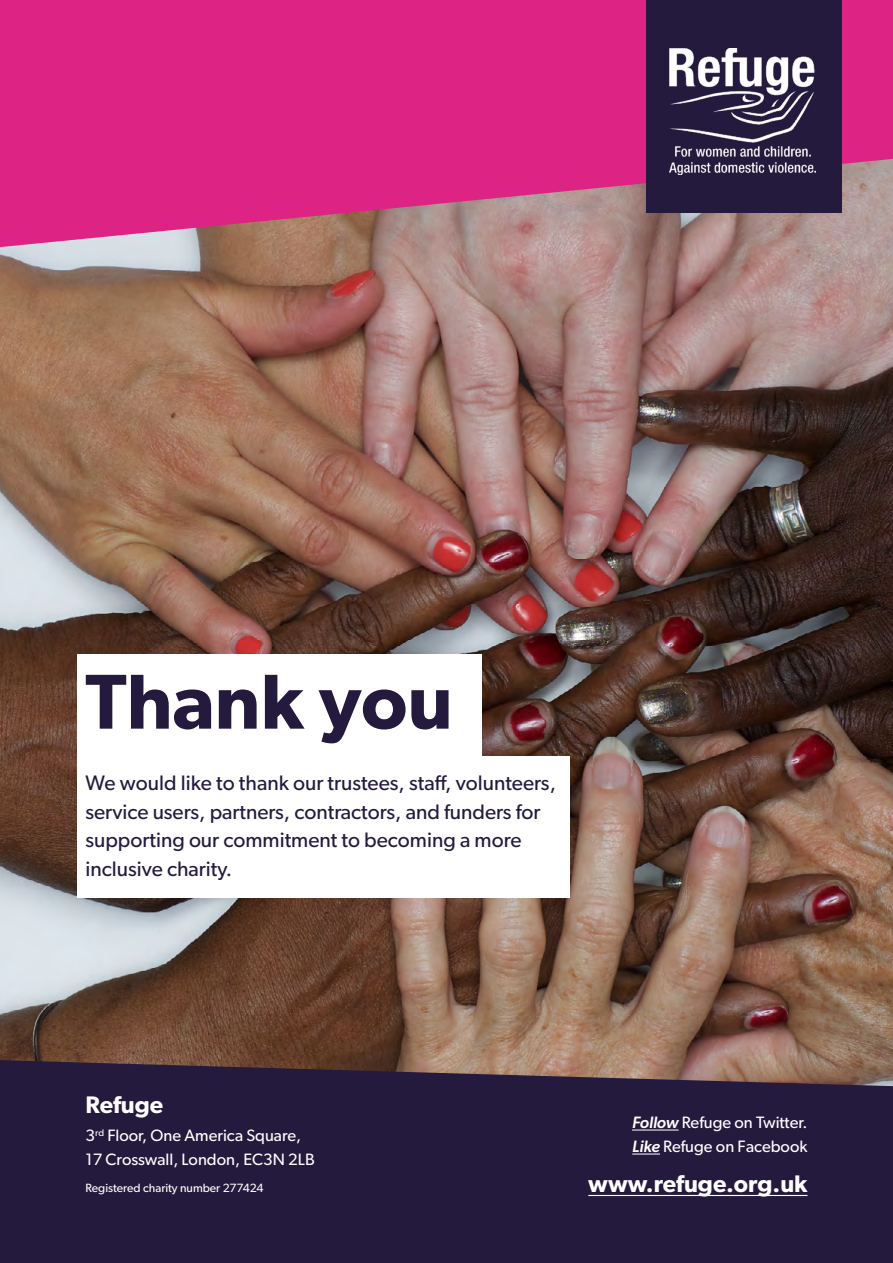
<style>
.page{position:relative;width:893px;height:1263px;background:#fff}
.page>*{position:absolute;margin:0;border:0;box-sizing:border-box;transform-origin:0 0}
.heading_1{font:600 78px "Gibson";color:#241a3d}
.t1{font:600 24px "Gibson";color:#fff}
.t2{font:21px/28.5px "Gibson";color:#241a3d}
.t3{font:16.5px/24px "Gibson";color:#fff}
.t4{font:12px "Gibson";color:#fff}
.s1{font-weight:500;font-style:italic}
</style>
<div class="page">
<img style="left:0;top:247px;width:893px;height:813px">
<svg style="left:0;top:0;width:893px;height:247px;background:#d43785"></svg>
<div style="left:0;top:1060px;width:893px;height:203px;background:#241a3d"></div>
<div style="left:646px;top:0;width:196px;height:213px;background:#241a3d"></div>
<img style="left:670px;top:48px;width:145px;height:127px">
<div style="left:77px;top:756px;width:493px;height:142px;background:#fff"></div>
<div style="left:77px;top:654px;width:404px;height:108px;background:#fff"></div>
<hr style="left:632px;top:1130px;width:47px;height:1px;background:#fff">
<svg style="left:632px;top:1154px;width:28px;height:1px"></svg>
<hr style="left:588px;top:1195px;width:219px;height:1px;background:#fff">
<p class="heading_1" style="left:86px;top:655px;width:369px">Thank you</p>
<p class="t2" style="left:86px;top:768px;width:472px">We would like to thank our trustees, staff, volunteers, service users, partners, contractors, and funders for supporting our commitment to becoming a more inclusive charity.</p>
<p class="t1" style="left:86px;top:1090px;width:79px">Refuge</p>
<p class="t3" style="left:86px;top:1123px;width:231px">3<sup>rd</sup> Floor, One America Square,<br>17 Crosswall, London, EC3N 2LB</p>
<p class="t4" style="left:86px;top:1181px;width:180px">Registered charity number 277424</p>
<p class="t3" style="left:632px;top:1110px;width:177px"><span class="s1">Follow</span> Refuge on Twitter.<br><span class="s1">Like</span> Refuge on Facebook</p>
<p class="t1" style="left:588px;top:1170px;width:221px">www.refuge.org.uk</p>
</div>
